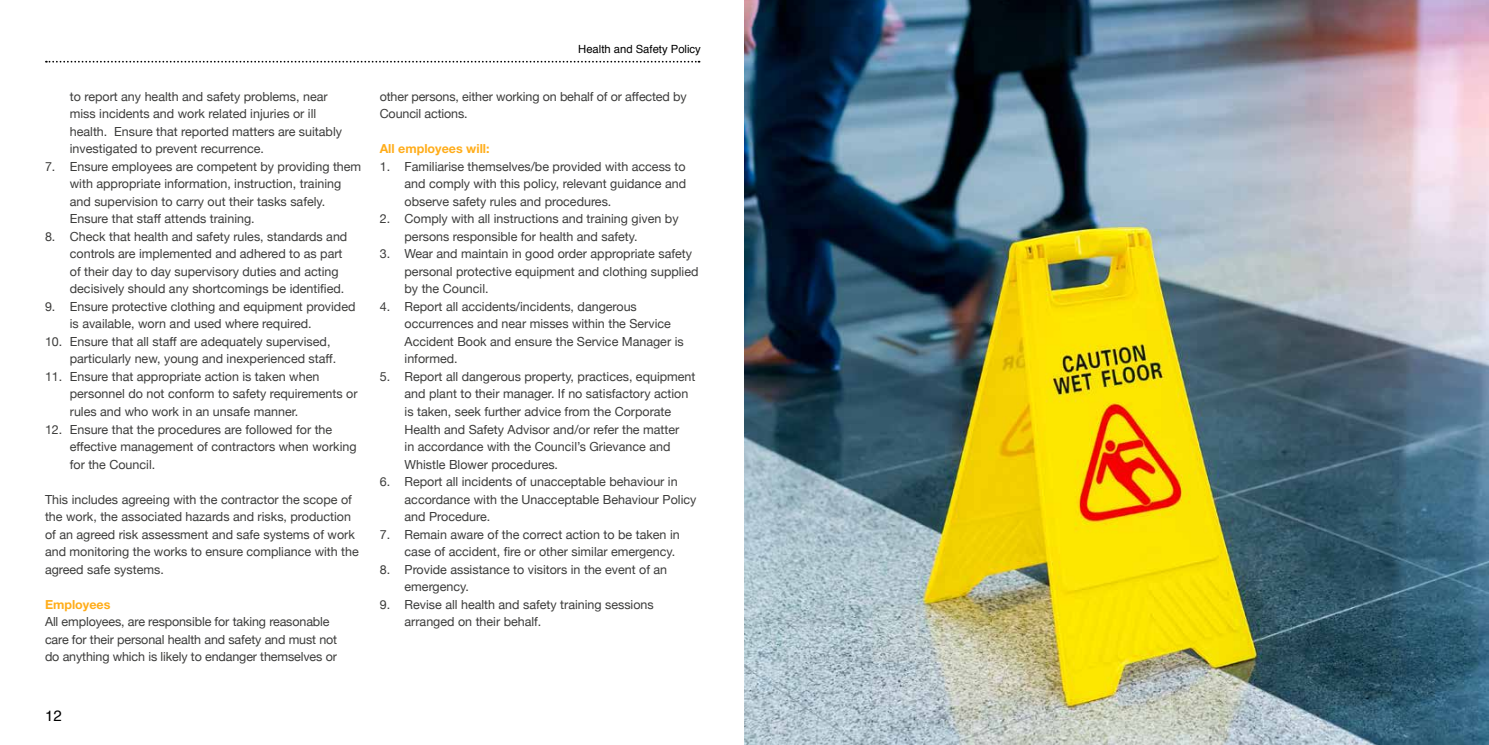
<style>
.page{position:relative;width:1489px;height:745px;background:#fff}
.page>*{position:absolute;margin:0;border:0;box-sizing:border-box;transform-origin:0 0}
.t1{font:15px "Helvetica";color:#000}
.t2{font:12.5px/17.5px "Helvetica Neue";color:#3c3c3b}
.t3{font:700 12.5px "Helvetica Neue";color:#ffad1a}
.t4{font:11.25px "Helvetica";color:#000}
</style>
<div class="page">
<svg style="left:46px;top:61px;width:653px;height:2px"></svg>
<img style="left:744px;top:0;width:744px;height:744px">
<p class="t2" style="left:70px;top:88px;width:274px">to report any health and safety problems, near miss incidents and work related injuries or ill health. Ensure that reported matters are suitably investigated to prevent recurrence.</p>
<p class="t2" style="left:70px;top:158px;width:293px;text-indent:-25px">7. Ensure employees are competent by providing them with appropriate information, instruction, training and supervision to carry out their tasks safely.<br>Ensure that staff attends training.</p>
<p class="t2" style="left:70px;top:228px;width:279px;text-indent:-25px">8. Check that health and safety rules, standards and controls are implemented and adhered to as part of their day to day supervisory duties and acting decisively should any shortcomings be identified.</p>
<p class="t2" style="left:70px;top:298px;width:287px;text-indent:-25px">9. Ensure protective clothing and equipment provided is available, worn and used where required.</p>
<p class="t2" style="left:70px;top:333px;width:268px;text-indent:-25px">10. Ensure that all staff are adequately supervised, particularly new, young and inexperienced staff.</p>
<p class="t2" style="left:70px;top:368px;width:289px;text-indent:-25px">11. Ensure that appropriate action is taken when personnel do not conform to safety requirements or rules and who work in an unsafe manner.</p>
<p class="t2" style="left:70px;top:421px;width:288px;text-indent:-25px">12. Ensure that the procedures are followed for the effective management of contractors when working for the Council.</p>
<p class="t2" style="left:45px;top:491px;width:315px">This includes agreeing with the contractor the scope of the work, the associated hazards and risks, production of an agreed risk assessment and safe systems of work and monitoring the works to ensure compliance with the agreed safe systems.</p>
<p class="t3" style="left:45px;top:596px;width:67px">Employees</p>
<p class="t2" style="left:45px;top:613px;width:294px">All employees, are responsible for taking reasonable care for their personal health and safety and must not do anything which is likely to endanger themselves or</p>
<p class="t1" style="left:45px;top:703px;width:18px">12</p>
<p class="t4" style="left:578px;top:40px;width:124px">Health and Safety Policy</p>
<p class="t2" style="left:380px;top:88px;width:308px">other persons, either working on behalf of or affected by<br>Council actions.</p>
<p class="t3" style="left:380px;top:141px;width:111px">All employees will:</p>
<p class="t2" style="left:404px;top:158px;width:283px;text-align:justify;text-indent:-25px">1. Familiarise themselves/be provided with access to and comply with this policy, relevant guidance and observe safety rules and procedures.</p>
<p class="t2" style="left:404px;top:211px;width:275px;text-indent:-25px">2. Comply with all instructions and training given by persons responsible for health and safety.</p>
<p class="t2" style="left:404px;top:246px;width:295px;text-indent:-25px">3. Wear and maintain in good order appropriate safety personal protective equipment and clothing supplied by the Council.</p>
<p class="t2" style="left:404px;top:298px;width:280px;text-indent:-25px">4. Report all accidents/incidents, dangerous occurrences and near misses within the Service Accident Book and ensure the Service Manager is informed.</p>
<p class="t2" style="left:404px;top:368px;width:292px;text-indent:-25px">5. Report all dangerous property, practices, equipment and plant to their manager. If no satisfactory action is taken, seek further advice from the Corporate Health and Safety Advisor and/or refer the matter<br>in accordance with the Council’s Grievance and Whistle Blower procedures.</p>
<p class="t2" style="left:404px;top:473px;width:293px;text-indent:-25px">6. Report all incidents of unacceptable behaviour in accordance with the Unacceptable Behaviour Policy and Procedure.</p>
<p class="t2" style="left:404px;top:526px;width:277px;text-indent:-25px">7. Remain aware of the correct action to be taken in case of accident, fire or other similar emergency.</p>
<p class="t2" style="left:404px;top:561px;width:264px;text-indent:-25px">8. Provide assistance to visitors in the event of an emergency.</p>
<p class="t2" style="left:404px;top:596px;width:251px;text-indent:-25px">9. Revise all health and safety training sessions arranged on their behalf.</p>
</div>
